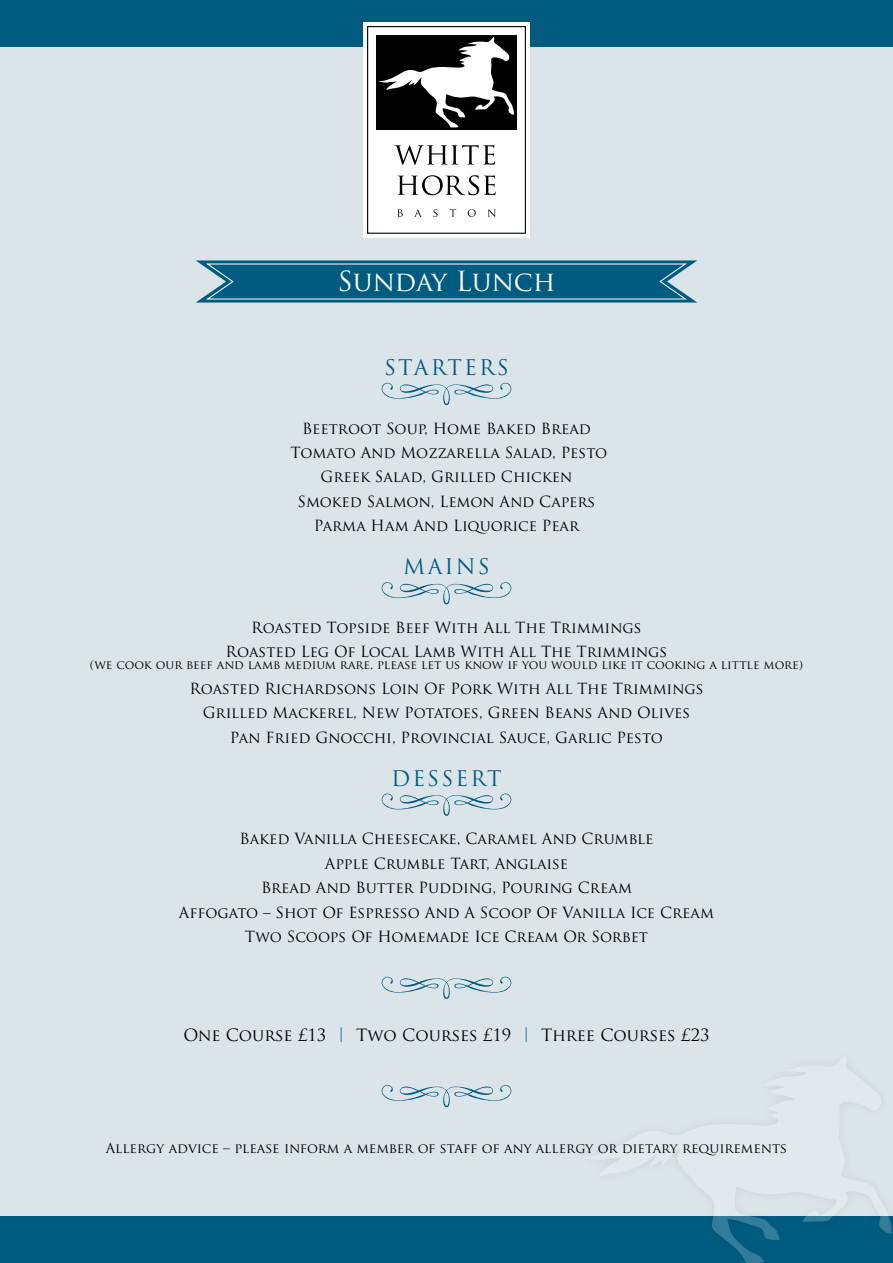
<style>
.page{position:relative;width:893px;height:1263px;background:#dae4e9}
.page>*{position:absolute;margin:0;border:0;box-sizing:border-box;transform-origin:0 0}
.t1{font:27px "Trajan Pro";letter-spacing:-.005em;color:#fff}
.t2{font:21px "Trajan Pro";letter-spacing:.1em;color:#005b81}
.t3{font:16.5px "Trajan Pro";color:#000}
.t4{font:15px/24.3px "Trajan Pro";color:#000;text-align:center}
.t5{font:13.5px "Trajan Pro";color:#000}
.t6{font:12px "Trajan Pro";color:#000}
</style>
<div class="page">
<div style="left:0;top:1216px;width:893px;height:47px;background:#005b81"></div>
<div style="left:573px;top:1045px;width:320px;height:218px;background:#000;opacity:.35"></div>
<svg style="left:581px;top:1055px;width:311px;height:208px"></svg>
<svg style="left:381px;top:383px;width:131px;height:22px"></svg>
<svg style="left:381px;top:582px;width:131px;height:22px"></svg>
<svg style="left:381px;top:793px;width:131px;height:23px"></svg>
<svg style="left:381px;top:977px;width:131px;height:22px"></svg>
<svg style="left:381px;top:1085px;width:131px;height:22px"></svg>
<div style="left:0;top:0;width:893px;height:47px;background:#005b81"></div>
<div style="left:363px;top:22px;width:167px;height:215px;background:#fff"></div>
<div style="left:367px;top:26px;width:159px;height:208px;border:1px solid #000"></div>
<div style="left:376px;top:35px;width:141px;height:95px;background:#000"></div>
<svg style="left:394px;top:145px;width:101px;height:20px"></svg>
<svg style="left:398px;top:175px;width:98px;height:20px"></svg>
<svg style="left:397px;top:209px;width:6px;height:8px"></svg>
<svg style="left:414px;top:209px;width:8px;height:8px"></svg>
<svg style="left:433px;top:209px;width:4px;height:8px"></svg>
<svg style="left:450px;top:209px;width:6px;height:8px"></svg>
<svg style="left:468px;top:209px;width:8px;height:8px"></svg>
<svg style="left:488px;top:209px;width:8px;height:8px"></svg>
<svg style="left:379px;top:37px;width:135px;height:90px"></svg>
<svg style="left:195px;top:260px;width:503px;height:43px;background:#1e6e8f"></svg>
<h1 class="t1" style="left:337px;top:264px;width:220px">Sunday Lunch</h1>
<h2 class="t2" style="left:384px;top:354px;width:126px">STARTERS</h2>
<p class="t4" style="left:291px;top:416px;width:318px">Beetroot Soup, Home Baked Bread<br>Tomato And Mozzarella Salad, Pesto<br>Greek Salad, Grilled Chicken<br>Smoked Salmon, Lemon And Capers<br>Parma Ham And Liquorice Pear</p>
<h2 class="t2" style="left:403px;top:553px;width:88px">MAINS</h2>
<p class="t4" style="left:226px;top:615px;width:443px">Roasted Topside Beef With All The Trimmings<br>Roasted Leg Of Local Lamb With All The Trimmings</p>
<p class="t6" style="left:90px;top:657px;width:715px">(we cook our beef and lamb medium rare, please let us know if you would like it cooking a little more)</p>
<p class="t4" style="left:189px;top:676px;width:516px">Roasted Richardsons Loin Of Pork With All The Trimmings<br>Grilled Mackerel, New Potatoes, Green Beans And Olives<br>Pan Fried Gnocchi, Provincial Sauce, Garlic Pesto</p>
<h2 class="t2" style="left:391px;top:765px;width:112px">DESSERT</h2>
<p class="t4" style="left:179px;top:827px;width:537px">Baked Vanilla Cheesecake, Caramel And Crumble<br>Apple Crumble Tart, Anglaise<br>Bread And Butter Pudding, Pouring Cream<br>Affogato – Shot Of Espresso And A Scoop Of Vanilla Ice Cream Two Scoops Of Homemade Ice Cream Or Sorbet</p>
<p class="t3" style="left:183px;top:1024px;width:528px">One Course £13 <sup>|</sup> Two Courses £19 <sup>|</sup> Three Courses £23</p>
<p class="t5" style="left:106px;top:1139px;width:683px">Allergy advice – please inform a member of staff of any allergy or dietary requirements</p>
</div>
